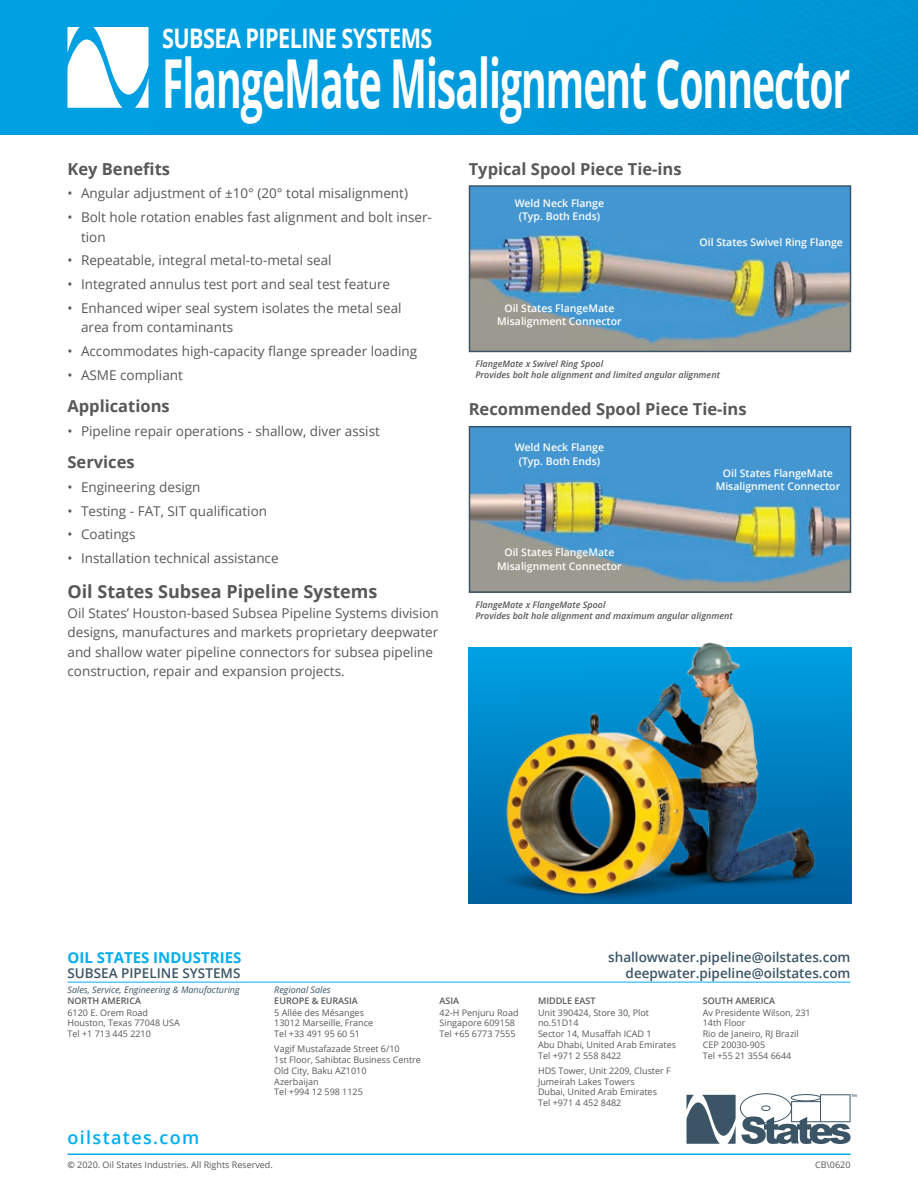
<style>
.page{position:relative;width:918px;height:1188px;background:#fff}
.page>*{position:absolute;margin:0;border:0;box-sizing:border-box;transform-origin:0 0}
.t1{font:700 67.5px "Open Sans";letter-spacing:-.025em;color:#fff;scale:.58 1}
.t2{font:700 27px "Open Sans";letter-spacing:-.025em;color:#fff;scale:.8 1}
.t3{font:700 18px "Open Sans";color:#57585a}
.t4{font:600 18px "Open Sans";letter-spacing:.075em;color:#00aeef}
.t5{font:700 16.5px "Open Sans";color:#57585a}
.t6{font:700 15px "Open Sans";color:#00aeef}
.t7{font:13.5px/19.5px "Open Sans";color:#57585a}
.t8{font:600 13.5px "Open Sans";color:#3b5566}
.t9{font:600 10.5px/13.5px "Open Sans";color:#fff;text-align:center}
.t10{font:9px/10.8px "Open Sans";color:#57585a}
.t11{font:italic 600 9px/10.8px "Open Sans";color:#57585a}
.t12{font:italic 9px "Open Sans";color:#3b5566}
.t13{font:600 9px "Open Sans";color:#57585a}
.s1{font-weight:600}
</style>
<div class="page">
<img style="left:0;top:0;width:918px;height:135px">
<svg style="left:68px;top:27px;width:80px;height:81px"></svg>
<svg style="left:687px;top:1093px;width:170px;height:51px"></svg>
<hr style="left:68px;top:1154px;width:782px;height:1px;background:#00aeef">
<hr style="left:68px;top:982px;width:206px;height:1px;background:#00aeef">
<hr style="left:274px;top:982px;width:166px;height:1px;background:#00aeef">
<hr style="left:440px;top:982px;width:98px;height:1px;background:#00aeef">
<hr style="left:538px;top:982px;width:165px;height:1px;background:#00aeef">
<hr style="left:703px;top:982px;width:148px;height:1px;background:#00aeef">
<img style="left:472px;top:188px;width:376px;height:161px">
<div style="left:469px;top:185px;width:382px;height:167px;border:2px solid #3b5566"></div>
<img style="left:472px;top:429px;width:376px;height:161px">
<div style="left:469px;top:426px;width:382px;height:167px;border:2px solid #3b5566"></div>
<div style="left:469px;top:648px;width:382px;height:255px;background:linear-gradient(to bottom,#009fe2,#005e9b)"></div>
<img style="left:477px;top:642px;width:356px;height:261px">
<h2 class="t2" style="left:162px;top:19px;width:340px">SUBSEA PIPELINE SYSTEMS</h2>
<h1 class="t1" style="left:162px;top:36px;width:1188px">FlangeMate Misalignment Connector</h1>
<p class="t5" style="left:68px;top:157px;width:104px">Key Benefits</p>
<p class="t7" style="left:68px;top:183px;width:342px">• Angular adjustment of ±10° (20° total misalignment)</p>
<p class="t7" style="left:81px;top:207px;width:352px;text-indent:-14px">• Bolt hole rotation enables fast alignment and bolt inser&shy;tion</p>
<p class="t7" style="left:68px;top:250px;width:266px">• Repeatable, integral metal-to-metal seal</p>
<p class="t7" style="left:68px;top:274px;width:324px">• Integrated annulus test port and seal test feature</p>
<p class="t7" style="left:81px;top:298px;width:322px;text-indent:-14px">• Enhanced wiper seal system isolates the metal seal area from contaminants</p>
<p class="t7" style="left:68px;top:341px;width:351px">• Accommodates high-capacity flange spreader loading</p>
<p class="t7" style="left:68px;top:365px;width:117px">• ASME compliant</p>
<p class="t5" style="left:68px;top:395px;width:104px">Applications</p>
<p class="t7" style="left:68px;top:421px;width:314px">• Pipeline repair operations - shallow, diver assist</p>
<p class="t5" style="left:68px;top:451px;width:69px">Services</p>
<p class="t7" style="left:68px;top:477px;width:135px">• Engineering design</p>
<p class="t7" style="left:68px;top:501px;width:201px">• Testing - FAT, SIT qualification</p>
<p class="t7" style="left:68px;top:524px;width:69px">• Coatings</p>
<p class="t7" style="left:68px;top:548px;width:213px">• Installation technical assistance</p>
<h3 class="t3" style="left:68px;top:579px;width:312px">Oil States Subsea Pipeline Systems</h3>
<p class="t7" style="left:68px;top:603px;width:373px">Oil States’ Houston-based Subsea Pipeline Systems division designs, manufactures and markets proprietary deepwater and shallow water pipeline connectors for subsea pipeline construction, repair and expansion projects.</p>
<p class="t5" style="left:469px;top:157px;width:214px">Typical Spool Piece Tie-ins</p>
<p class="t9" style="left:515px;top:196px;width:91px">Weld Neck Flange (Typ. Both Ends)</p>
<p class="t9" style="left:497px;top:301px;width:126px">Oil States FlangeMate<br>Misalignment Connector</p>
<p class="t9" style="left:700px;top:235px;width:145px">Oil States Swivel Ring Flange</p>
<p class="t11" style="left:475px;top:359px;width:246px">FlangeMate x Swivel Ring Spool<br>Provides bolt hole alignment and limited angular alignment</p>
<p class="t5" style="left:469px;top:398px;width:279px">Recommended Spool Piece Tie-ins</p>
<p class="t9" style="left:515px;top:440px;width:91px">Weld Neck Flange (Typ. Both Ends)</p>
<p class="t9" style="left:497px;top:546px;width:126px">Oil States FlangeMate<br>Misalignment Connector</p>
<p class="t9" style="left:716px;top:466px;width:126px">Oil States FlangeMate<br>Misalignment Connector</p>
<p class="t11" style="left:475px;top:599px;width:259px">FlangeMate x FlangeMate Spool<br>Provides bolt hole alignment and maximum angular alignment</p>
<p class="t6" style="left:68px;top:947px;width:175px">OIL STATES INDUSTRIES</p>
<p class="t8" style="left:608px;top:948px;width:244px">shallowwater.pipeline@oilstates.com</p>
<p class="t8" style="left:68px;top:964px;width:174px">SUBSEA PIPELINE SYSTEMS</p>
<p class="t8" style="left:626px;top:964px;width:226px">deepwater.pipeline@oilstates.com</p>
<p class="t12" style="left:68px;top:984px;width:174px">Sales, Service, Engineering &amp; Manufacturing</p>
<p class="t12" style="left:274px;top:984px;width:58px">Regional Sales</p>
<p class="t13" style="left:68px;top:995px;width:75px">NORTH AMERICA</p>
<p class="t13" style="left:274px;top:995px;width:85px">EUROPE &amp; EURASIA</p>
<p class="t13" style="left:440px;top:995px;width:21px">ASIA</p>
<p class="t13" style="left:538px;top:995px;width:59px">MIDDLE EAST</p>
<p class="t13" style="left:703px;top:995px;width:74px">SOUTH AMERICA</p>
<p class="t10" style="left:68px;top:1007px;width:114px">6120 E. Orem Road<br>Houston, Texas 77048 USA<br>Tel +1 713 445 2210</p>
<p class="t10" style="left:274px;top:1007px;width:100px">5 Allée des Mésanges<br>13012 Marseille, France<br>Tel +33 491 95 60 51</p>
<p class="t10" style="left:274px;top:1043px;width:148px">Vagif Mustafazade Street 6/10<br>1st Floor, Sahibtac Business Centre<br>Old City, Baku AZ1010<br>Azerbaijan<br>Tel +994 12 598 1125</p>
<p class="t10" style="left:440px;top:1007px;width:81px">42-H Penjuru Road<br>Singapore 609158<br>Tel +65 6773 7555</p>
<p class="t10" style="left:538px;top:1007px;width:140px">Unit 390424, Store 30, Plot no.51D14<br>Sector 14, Musaffah ICAD 1<br>Abu Dhabi, United Arab Emirates<br>Tel +971 2 558 8422</p>
<p class="t10" style="left:538px;top:1065px;width:134px">HDS Tower, Unit 2209, Cluster F<br>Jumeirah Lakes Towers<br>Dubai, United Arab Emirates<br>Tel +971 4 452 8482</p>
<p class="t10" style="left:703px;top:1007px;width:110px">Av Presidente Wilson, 231<br>14th Floor<br>Rio de Janeiro, RJ Brazil<br>CEP 20030-905<br>Tel +55 21 3554 6644</p>
<h3 class="t4" style="left:68px;top:1125px;width:133px">oilstates.com</h3>
<p class="t10" style="left:68px;top:1159px;width:207px"><span class="s1">©</span> 2020. Oil States Industries. All Rights Reserved.</p>
<p class="t10" style="left:815px;top:1159px;width:37px">CB\0620</p>
</div>
